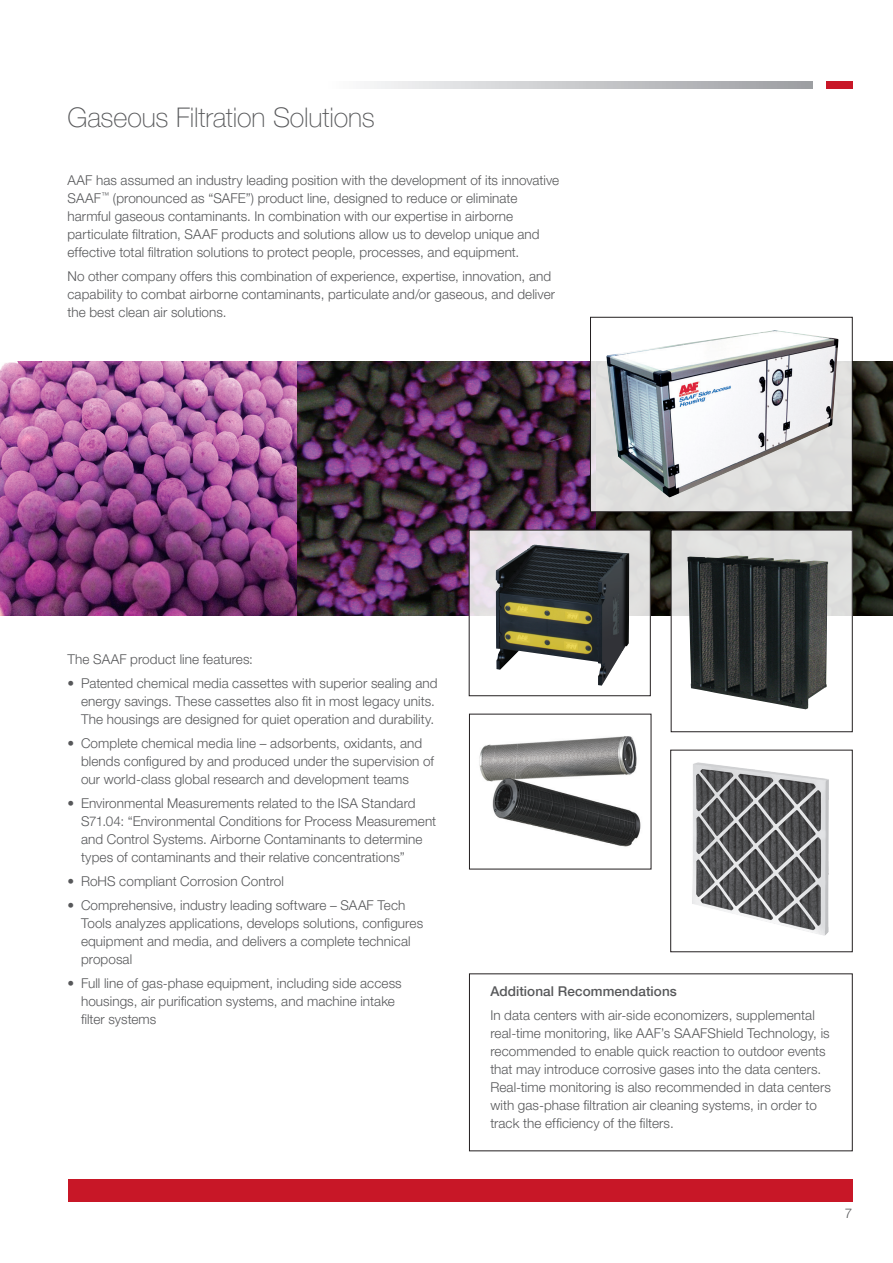
<style>
.page{position:relative;width:893px;height:1263px;background:#fff}
.page>*{position:absolute;margin:0;border:0;box-sizing:border-box;transform-origin:0 0}
.t1{font:100 27px "Helvetica Neue LT Pro";letter-spacing:-.005em;color:#57585a}
.Text{font:300 13.5px/18px "Helvetica Neue LT Pro";letter-spacing:.005em;color:#57585a}
.Bullet_copy{font:300 13.5px/18px "Helvetica Neue LT Pro";letter-spacing:.005em;color:#57585a}
.Text-2{font:500 13.5px "Helvetica Neue LT Pro";letter-spacing:.005em;color:#57585a}
</style>
<div class="page">
<div style="left:68px;top:1179px;width:784px;height:22px;background:#c81727"></div>
<img style="left:0;top:361px;width:893px;height:254px">
<svg style="left:673px;top:532px;width:177px;height:178px;fill:#e2e2e0"></svg>
<img style="left:687px;top:555px;width:141px;height:154px">
<svg style="left:592px;top:339px;width:258px;height:171px;background:#e1e1e0"></svg>
<div style="left:590px;top:317px;width:262px;height:195px;border:1px solid #231f20"></div>
<img style="left:606px;top:330px;width:232px;height:167px">
<img style="left:692px;top:762px;width:137px;height:174px">
<div style="left:826px;top:81px;width:26px;height:7px;background:#c81727"></div>
<svg style="left:370px;top:81px;width:442px;height:7px;background:#c7c8ca"></svg>
<svg style="left:471px;top:532px;width:177px;height:84px;background:#e2dfe2"></svg>
<img style="left:496px;top:544px;width:133px;height:142px">
<img style="left:479px;top:736px;width:162px;height:111px">
<p class="t1" style="left:68px;top:102px;width:309px">Gaseous Filtration Solutions</p>
<p class="Text" style="left:68px;top:171px;width:493px">AAF has assumed an industry leading position with the development of its innovative SAAF<sup>™</sup> (pronounced as “SAFE”) product line, designed to reduce or eliminate harmful gaseous contaminants. In combination with our expertise in airborne particulate filtration, SAAF products and solutions allow us to develop unique and effective total filtration solutions to protect people, processes, and equipment.</p>
<p class="Text" style="left:68px;top:267px;width:489px">No other company offers this combination of experience, expertise, innovation, and capability to combat airborne contaminants, particulate and/or gaseous, and deliver the best clean air solutions.</p>
<p class="Text" style="left:68px;top:650px;width:187px">The SAAF product line features:</p>
<p class="Bullet_copy" style="left:81px;top:674px;width:358px;text-indent:-14px">• Patented chemical media cassettes with superior sealing and energy savings. These cassettes also fit in most legacy units.<br>The housings are designed for quiet operation and durability.</p>
<p class="Bullet_copy" style="left:81px;top:734px;width:355px;text-indent:-14px">• Complete chemical media line – adsorbents, oxidants, and blends configured by and produced under the supervision of our world-class global research and development teams</p>
<p class="Bullet_copy" style="left:81px;top:794px;width:357px;text-indent:-14px">• Environmental Measurements related to the ISA Standard S71.04: “Environmental Conditions for Process Measurement and Control Systems. Airborne Contaminants to determine types of contaminants and their relative concentrations”</p>
<p class="Bullet_copy" style="left:68px;top:872px;width:218px">• RoHS compliant Corrosion Control</p>
<p class="Bullet_copy" style="left:81px;top:896px;width:344px;text-indent:-14px">• Comprehensive, industry leading software – SAAF Tech Tools analyzes applications, develops solutions, configures equipment and media, and delivers a complete technical proposal</p>
<p class="Bullet_copy" style="left:81px;top:974px;width:322px;text-indent:-14px">• Full line of gas-phase equipment, including side access housings, air purification systems, and machine intake filter systems</p>
<p class="Text-2" style="left:490px;top:983px;width:188px">Additional Recommendations</p>
<p class="Text" style="left:490px;top:1006px;width:342px">In data centers with air-side economizers, supplemental real-time monitoring, like AAF’s SAAFShield Technology, is recommended to enable quick reaction to outdoor events that may introduce corrosive gases into the data centers.<br>Real-time monitoring is also recommended in data centers with gas-phase filtration air cleaning systems, in order to track the efficiency of the filters.</p>
<p class="Text" style="left:845px;top:1203px;width:9px">7</p>
</div>
